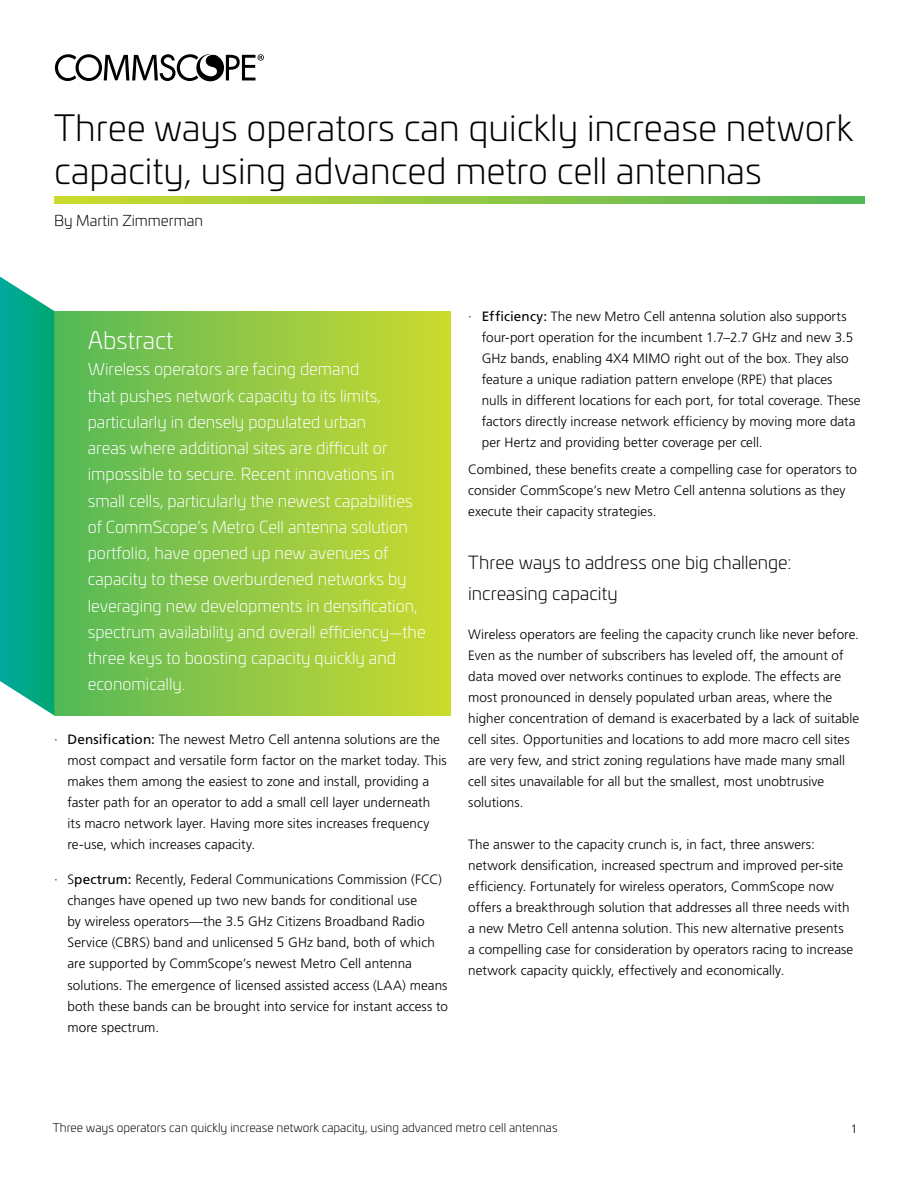
<style>
.page{position:relative;width:918px;height:1188px;background:#fff}
.page>*{position:absolute;margin:0;border:0;box-sizing:border-box;transform-origin:0 0}
.t1{font:300 36px/43.2px "Univia Pro";color:#000101}
.t2{font:300 24px "Univia Pro";color:#fff}
.t3{font:300 18px/31.5px "Univia Pro";color:#000}
.t4{font:300 16.5px/26.2px "Univia Pro";color:#fff}
.t5{font:300 15px "Univia Pro";color:#000}
.t6{font:300 13.5px/21px "Frutiger LT Pro";letter-spacing:.005em;color:#000}
.t7{font:300 12px "Univia Pro";color:#000}
.t8{font:300 12px "Frutiger LT Pro";color:#000}
.s1{font-weight:400}
</style>
<div class="page">
<svg style="left:55px;top:54px;width:209px;height:27px"></svg>
<svg style="left:54px;top:197px;width:810px;height:7px"></svg>
<div style="left:54px;top:311px;width:397px;height:405px;background:linear-gradient(to right,#56b85a,#cdda2f)"></div>
<svg style="left:0;top:277px;width:54px;height:439px"></svg>
<h1 class="t1" style="left:54px;top:104px;width:800px">Three ways operators can quickly increase network capacity, using advanced metro cell antennas</h1>
<p class="t5" style="left:54px;top:210px;width:151px">By Martin Zimmerman</p>
<h2 class="t2" style="left:88px;top:323px;width:87px">Abstract</h2>
<p class="t4" style="left:88px;top:356px;width:339px">Wireless operators are facing demand<br>that pushes network capacity to its limits, particularly in densely populated urban<br>areas where additional sites are difficult or impossible to secure. Recent innovations in small cells, particularly the newest capabilities of CommScope’s Metro Cell antenna solution portfolio, have opened up new avenues of capacity to these overburdened networks by leveraging new developments in densification, spectrum availability and overall efficiency—the three keys to boosting capacity quickly and economically.</p>
<p class="t6" style="left:68px;top:729px;width:381px;text-indent:-14px">· <span class="s1">Densification:</span> The newest Metro Cell antenna solutions are the most compact and versatile form factor on the market today. This makes them among the easiest to zone and install, providing a faster path for an operator to add a small cell layer underneath its macro network layer. Having more sites increases frequency re-use, which increases capacity.</p>
<p class="t6" style="left:68px;top:869px;width:382px;text-indent:-14px">· S<span class="s1">pectrum:</span> Recently, Federal Communications Commission (FCC) changes have opened up two new bands for conditional use<br>by wireless operators—the 3.5 GHz Citizens Broadband Radio Service (CBRS) band and unlicensed 5 GHz band, both of which are supported by CommScope’s newest Metro Cell antenna solutions. The emergence of licensed assisted access (LAA) means both these bands can be brought into service for instant access to more spectrum.</p>
<p class="t6" style="left:482px;top:306px;width:380px;text-indent:-14px">· <span class="s1">Efficiency:</span> The new Metro Cell antenna solution also supports four-port operation for the incumbent 1.7–2.7 GHz and new 3.5<br>GHz bands, enabling 4X4 MIMO right out of the box. They also feature a unique radiation pattern envelope (RPE) that places nulls in different locations for each port, for total coverage. These factors directly increase network efficiency by moving more data per Hertz and providing better coverage per cell.</p>
<p class="t6" style="left:468px;top:459px;width:390px">Combined, these benefits create a compelling case for operators to consider CommScope’s new Metro Cell antenna solutions as they execute their capacity strategies.</p>
<h3 class="t3" style="left:468px;top:546px;width:325px">Three ways to address one big challenge: increasing capacity</h3>
<p class="t6" style="left:468px;top:624px;width:392px">Wireless operators are feeling the capacity crunch like never before.<br>Even as the number of subscribers has leveled off, the amount of data moved over networks continues to explode. The effects are most pronounced in densely populated urban areas, where the higher concentration of demand is exacerbated by a lack of suitable cell sites. Opportunities and locations to add more macro cell sites are very few, and strict zoning regulations have made many small cell sites unavailable for all but the smallest, most unobtrusive solutions.</p>
<p class="t6" style="left:468px;top:834px;width:387px">The answer to the capacity crunch is, in fact, three answers: network densification, increased spectrum and improved per-site efficiency. Fortunately for wireless operators, CommScope now offers a breakthrough solution that addresses all three needs with a new Metro Cell antenna solution. This new alternative presents a compelling case for consideration by operators racing to increase network capacity quickly, effectively and economically.</p>
<p class="t7" style="left:53px;top:1119px;width:506px">Three ways operators can quickly increase network capacity, using advanced metro cell antennas</p>
<p class="t8" style="left:851px;top:1121px;width:8px">1</p>
</div>
